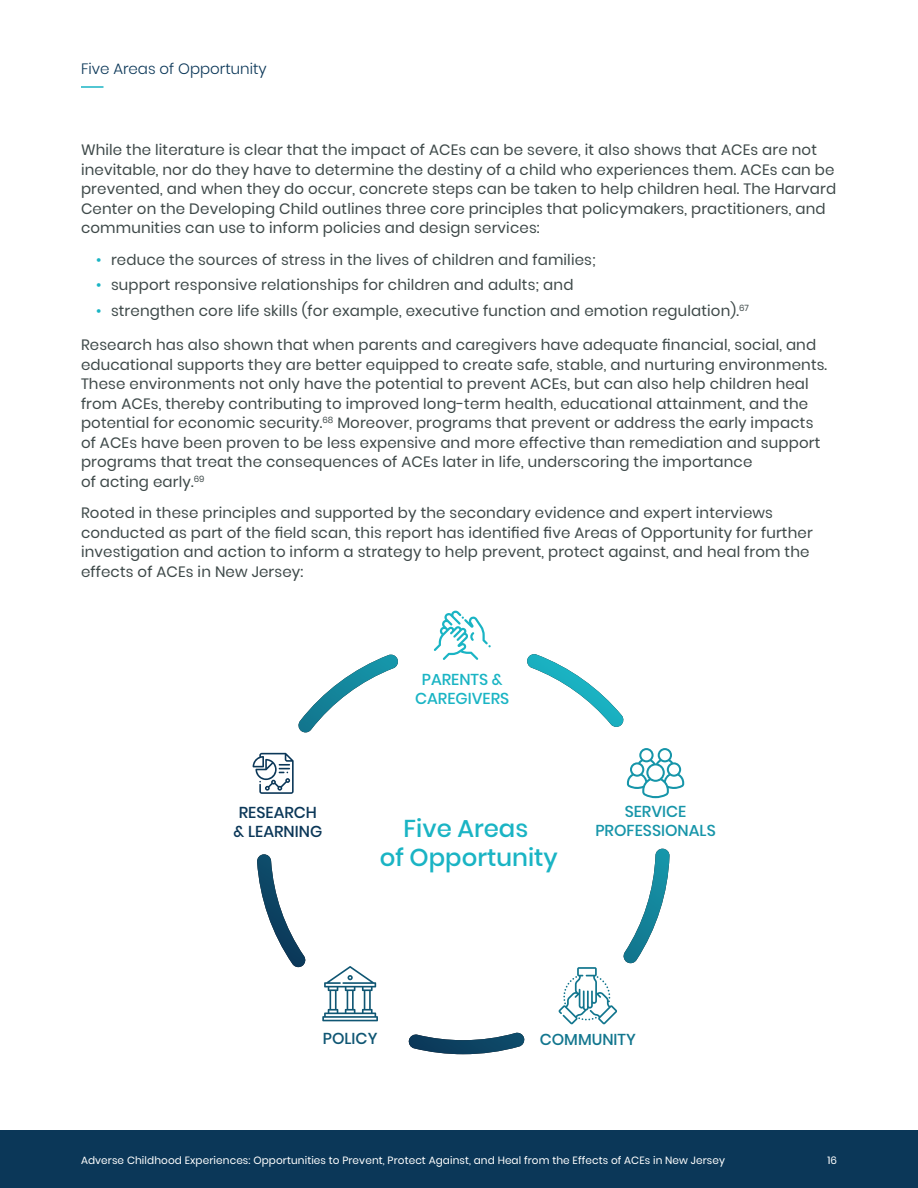
<style>
.page{position:relative;width:918px;height:1188px;background:#fff}
.page>*{position:absolute;margin:0;border:0;box-sizing:border-box;transform-origin:0 0}
.t1{font:500 24.3px/29.2px "Poppins";color:#1ab4c4;text-align:center}
.t2{font:500 15.75px/18.9px "Poppins";color:#1695a9;text-align:center}
.t3{font:500 15.75px/18.9px "Poppins";color:#1ab4c4;text-align:center}
.t4{font:500 15.75px/18.9px "Poppins";color:#0b3758;text-align:center}
.t5{font:500 15.75px "Poppins";color:#12768e}
.t6{font:500 15.75px "Poppins";color:#0f5673}
.body{font:15px/19.5px "Poppins";letter-spacing:.01em;color:#3e4949}
.t7{font:300 15px "Poppins";color:#0b3758}
.t8{font:10.5px "Poppins";letter-spacing:.01em;color:#fff}
.s1{color:#1ab4c4}
</style>
<div class="page">
<div style="left:0;top:1130px;width:918px;height:58px;background:#0b3758"></div>
<hr style="left:81px;top:86px;width:23px;height:2px;background:#1ab4c4">
<svg style="left:298px;top:654px;width:100px;height:78px"></svg>
<svg style="left:257px;top:854px;width:49px;height:113px"></svg>
<svg style="left:408px;top:1032px;width:117px;height:22px"></svg>
<svg style="left:623px;top:849px;width:47px;height:114px"></svg>
<svg style="left:527px;top:654px;width:97px;height:73px"></svg>
<svg style="left:322px;top:966px;width:56px;height:55px"></svg>
<svg style="left:253px;top:753px;width:41px;height:41px"></svg>
<svg style="left:434px;top:610px;width:57px;height:50px"></svg>
<svg style="left:558px;top:967px;width:59px;height:57px"></svg>
<svg style="left:627px;top:748px;width:57px;height:50px"></svg>
<p class="t7" style="left:81px;top:60px;width:187px">Five Areas of Opportunity</p>
<p class="body" style="left:81px;top:140px;width:757px">While the literature is clear that the impact of ACEs can be severe, it also shows that ACEs are not inevitable, nor do they have to determine the destiny of a child who experiences them. ACEs can be prevented, and when they do occur, concrete steps can be taken to help children heal. The Harvard Center on the Developing Child outlines three core principles that policymakers, practitioners, and communities can use to inform policies and design services:</p>
<p class="body" style="left:96px;top:250px;width:501px"><span class="s1">•</span> reduce the sources of stress in the lives of children and families;</p>
<p class="body" style="left:96px;top:275px;width:479px"><span class="s1">•</span> support responsive relationships for children and adults; and</p>
<p class="body" style="left:96px;top:301px;width:655px"><span class="s1">•</span> strengthen core life skills (for example, executive function and emotion regulation).<sup>67</sup></p>
<p class="body" style="left:81px;top:335px;width:748px">Research has also shown that when parents and caregivers have adequate financial, social, and educational supports they are better equipped to create safe, stable, and nurturing environments.<br>These environments not only have the potential to prevent ACEs, but can also help children heal from ACEs, thereby contributing to improved long-term health, educational attainment, and the potential for economic security.<sup>68</sup> Moreover, programs that prevent or address the early impacts of ACEs have been proven to be less expensive and more effective than remediation and support programs that treat the consequences of ACEs later in life, underscoring the importance<br>of acting early.<sup>69</sup></p>
<p class="body" style="left:81px;top:503px;width:733px">Rooted in these principles and supported by the secondary evidence and expert interviews conducted as part of the field scan, this report has identified five Areas of Opportunity for further investigation and action to inform a strategy to help prevent, protect against, and heal from the effects of ACEs in New Jersey:</p>
<p class="t3" style="left:415px;top:670px;width:96px">PARENTS &amp;<br>CAREGIVERS</p>
<p class="t4" style="left:234px;top:803px;width:90px">RESEARCH &amp; LEARNING</p>
<p class="t1" style="left:380px;top:814px;width:179px">Five Areas<br>of Opportunity</p>
<p class="t2" style="left:595px;top:803px;width:122px">SERVICE<br>PROFESSIONALS</p>
<p class="t6" style="left:323px;top:1030px;width:56px">POLICY</p>
<p class="t5" style="left:540px;top:1030px;width:98px">COMMUNITY</p>
<p class="t8" style="left:81px;top:1154px;width:645px">Adverse Childhood Experiences: Opportunities to Prevent, Protect Against, and Heal from the Effects of ACEs in New Jersey</p>
<p class="t8" style="left:827px;top:1154px;width:11px">16</p>
</div>
